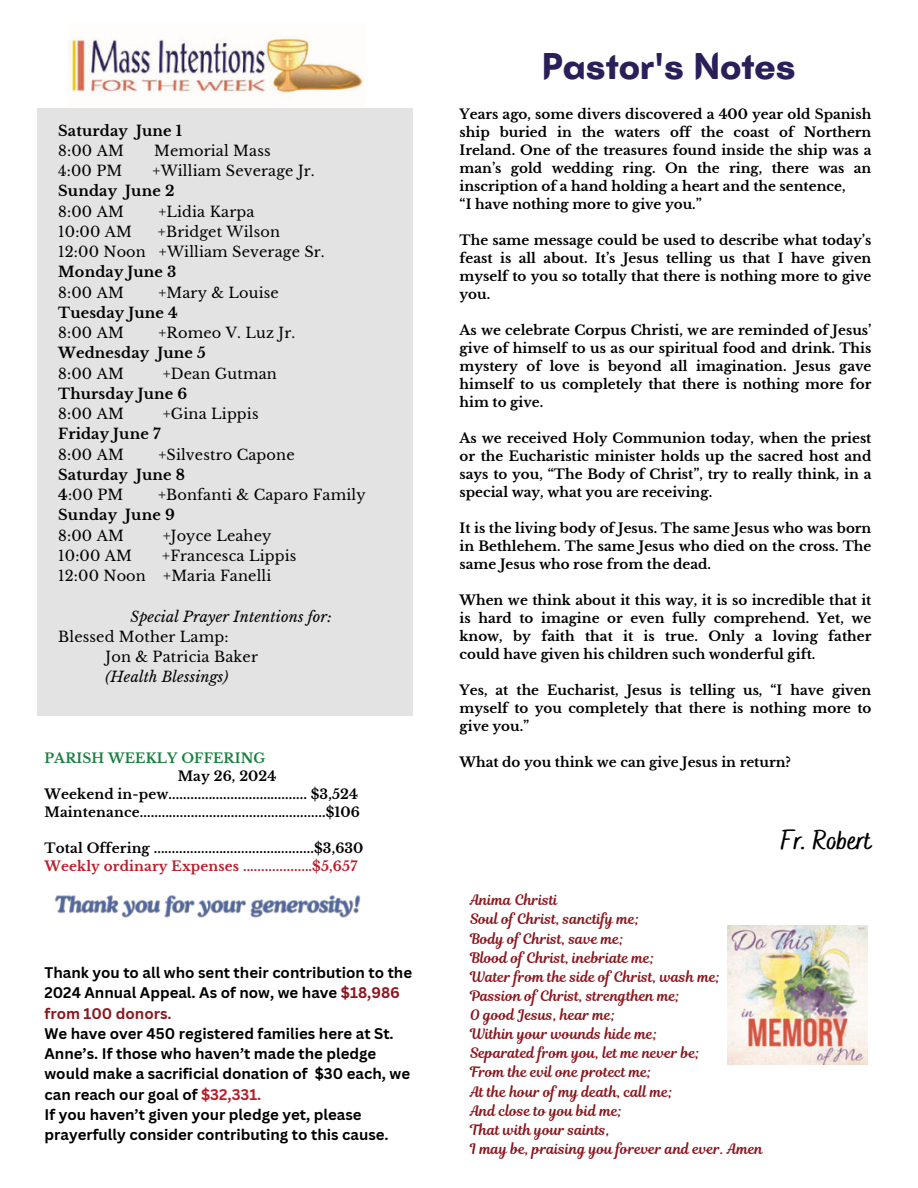
<style>
.page{position:relative;width:918px;height:1188px;background:#fff}
.page>*{position:absolute;margin:0;border:0;box-sizing:border-box;transform-origin:0 0}
.t1{font:700 38.25px "Batangas";color:#2b1f5a}
.t2{font:700 27px "Bakerie Smooth";color:#000}
.t3{font:700 15px/20.2px "Canva Sans";color:#000}
.t4{font:14.55px/20.2px "Libre Baskerville";letter-spacing:.01em;color:#000}
.t5{font:700 14.55px/20.2px "Libre Baskerville";letter-spacing:.01em;color:#000}
.t6{font:italic 14.55px "Libre Baskerville";letter-spacing:.01em;color:#000}
.t7{font:14.25px/19.2px "Magnolia Script";letter-spacing:.01em;color:#8a171e}
.t8{font:700 13.5px/18px "Libre Baskerville";color:#000;text-align:justify}
.t9{font:700 13.5px "Libre Baskerville";letter-spacing:.01em;color:#ba1c29}
.t10{font:700 13.5px "Libre Baskerville";letter-spacing:.01em;color:#178240}
.s1{font-weight:400}
.s2{color:#8a171e}
.s3{color:#ba1c29}
</style>
<div class="page">
<img style="left:69px;top:37px;width:297px;height:56px">
<div style="left:38px;top:108px;width:375px;height:608px;background:#e3e3e3"></div>
<img style="left:728px;top:925px;width:139px;height:140px">
<img style="left:54px;top:895px;width:307px;height:23px">
<p class="t5" style="left:58px;top:120px;width:125px">Saturday June 1</p>
<p class="t4" style="left:58px;top:141px;width:67px">8:00 AM</p>
<p class="t4" style="left:154px;top:141px;width:118px">Memorial Mass</p>
<p class="t4" style="left:58px;top:161px;width:66px">4:00 PM</p>
<p class="t4" style="left:153px;top:161px;width:164px">+William Severage Jr.</p>
<p class="t5" style="left:58px;top:181px;width:118px">Sunday June 2</p>
<p class="t4" style="left:58px;top:201px;width:67px">8:00 AM</p>
<p class="t4" style="left:158px;top:201px;width:98px">+Lidia Karpa</p>
<p class="t4" style="left:58px;top:222px;width:75px">10:00 AM</p>
<p class="t4" style="left:58px;top:222px;width:268px;text-indent:100px">+Bridget Wilson<br>12:00 Noon +William Severage Sr.</p>
<p class="t5" style="left:58px;top:262px;width:120px">Monday June 3</p>
<p class="t4" style="left:58px;top:282px;width:67px">8:00 AM</p>
<p class="t4" style="left:158px;top:282px;width:122px">+Mary &amp; Louise</p>
<p class="t5" style="left:58px;top:303px;width:121px">Tuesday June 4</p>
<p class="t4" style="left:58px;top:323px;width:67px">8:00 AM</p>
<p class="t4" style="left:158px;top:323px;width:138px">+Romeo V. Luz Jr.</p>
<p class="t5" style="left:58px;top:343px;width:149px">Wednesday June 5</p>
<p class="t4" style="left:58px;top:363px;width:67px">8:00 AM</p>
<p class="t4" style="left:163px;top:363px;width:116px">+Dean Gutman</p>
<p class="t5" style="left:58px;top:384px;width:130px">Thursday June 6</p>
<p class="t4" style="left:58px;top:404px;width:67px">8:00 AM</p>
<p class="t4" style="left:163px;top:404px;width:97px">+Gina Lippis</p>
<p class="t5" style="left:58px;top:424px;width:104px">Friday June 7</p>
<p class="t4" style="left:58px;top:444px;width:67px">8:00 AM</p>
<p class="t4" style="left:158px;top:444px;width:138px">+Silvestro Capone</p>
<p class="t5" style="left:58px;top:465px;width:128px">Saturday June 8<br>4<span class="s1">:00 PM</span></p>
<p class="t4" style="left:158px;top:485px;width:209px">+Bonfanti &amp; Caparo Family</p>
<p class="t5" style="left:58px;top:505px;width:118px">Sunday June 9</p>
<p class="t4" style="left:58px;top:525px;width:67px">8:00 AM</p>
<p class="t4" style="left:163px;top:525px;width:110px">+Joyce Leahey</p>
<p class="t4" style="left:58px;top:546px;width:75px">10:00 AM</p>
<p class="t4" style="left:58px;top:546px;width:240px;text-indent:104px">+Francesca Lippis<br>12:00 Noon +Maria Fanelli</p>
<p class="t6" style="left:131px;top:607px;width:203px">Special Prayer Intentions for:</p>
<p class="t4" style="left:106px;top:627px;width:154px;text-indent:-47px">Blessed Mother Lamp:<br>Jon &amp; Patricia Baker</p>
<p class="t6" style="left:106px;top:668px;width:124px">(Health Blessings)</p>
<p class="t10" style="left:45px;top:750px;width:222px">PARISH WEEKLY OFFERING</p>
<p class="t8" style="left:45px;top:767px;width:317px;text-align:left;text-indent:133px">May 26, 2024<br>Weekend in-pew...................................... $3,524<br>Maintenance...................................................$106</p>
<p class="t8" style="left:45px;top:839px;width:320px">Total Offering ............................................$3,630</p>
<p class="t9" style="left:45px;top:858px;width:314px">Weekly ordinary Expenses ...................$5,657</p>
<p class="t3" style="left:45px;top:962px;width:369px">Thank you to all who sent their contribution to the<br>2024 Annual Appeal. As of now, we have <span class="s2">$18,986 from 100 donors.</span></p>
<p class="t3" style="left:45px;top:1023px;width:367px">We have over 450 registered families here at St.<br>Anne’s. If those who haven’t made the pledge would make a sacrificial donation of $30 each, we can reach our goal of <span class="s3">$32,331.<br></span>If you haven’t given your pledge yet, please prayerfully consider contributing to this cause.</p>
<h1 class="t1" style="left:542px;top:43px;width:255px">Pastor's Notes</h1>
<p class="t8" style="left:460px;top:105px;width:413px;text-align:left">Years ago, some divers discovered a 400 year old Spanish ship buried in the waters off the coast of Northern Ireland. One of the treasures found inside the ship was a man’s gold wedding ring. On the ring, there was an inscription of a hand holding a heart and the sentence,<br>“I have nothing more to give you.”</p>
<p class="t8" style="left:460px;top:231px;width:413px">The same message could be used to describe what today’s feast is all about. It’s Jesus telling us that I have given myself to you so totally that there is nothing more to give you.</p>
<p class="t8" style="left:460px;top:321px;width:413px">As we celebrate Corpus Christi, we are reminded of Jesus’ give of himself to us as our spiritual food and drink. This mystery of love is beyond all imagination. Jesus gave himself to us completely that there is nothing more for him to give.</p>
<p class="t8" style="left:460px;top:429px;width:413px">As we received Holy Communion today, when the priest or the Eucharistic minister holds up the sacred host and says to you, “The Body of Christ”, try to really think, in a special way, what you are receiving.</p>
<p class="t8" style="left:460px;top:519px;width:413px">It is the living body of Jesus. The same Jesus who was born in Bethlehem. The same Jesus who died on the cross. The same Jesus who rose from the dead.</p>
<p class="t8" style="left:460px;top:591px;width:413px">When we think about it this way, it is so incredible that it is hard to imagine or even fully comprehend. Yet, we know, by faith that it is true. Only a loving father could have given his children such wonderful gift.</p>
<p class="t8" style="left:460px;top:681px;width:413px">Yes, at the Eucharist, Jesus is telling us, “I have given myself to you completely that there is nothing more to give you.”</p>
<p class="t8" style="left:460px;top:753px;width:333px">What do you think we can give Jesus in return?</p>
<p class="t7" style="left:470px;top:891px;width:295px">Anima Christi<br>Soul of Christ, sanctify me;<br>Body of Christ, save me;<br>Blood of Christ, inebriate me;<br>Water from the side of Christ, wash me;<br>Passion of Christ, strengthen me;<br>O good Jesus, hear me;<br>Within your wounds hide me;<br>Separated from you, let me never be;<br>From the evil one protect me;<br>At the hour of my death, call me;<br>And close to you bid me;<br>That with your saints,<br>I may be, praising you forever and ever. Amen</p>
<h2 class="t2" style="left:781px;top:825px;width:92px">Fr. Robert</h2>
</div>
